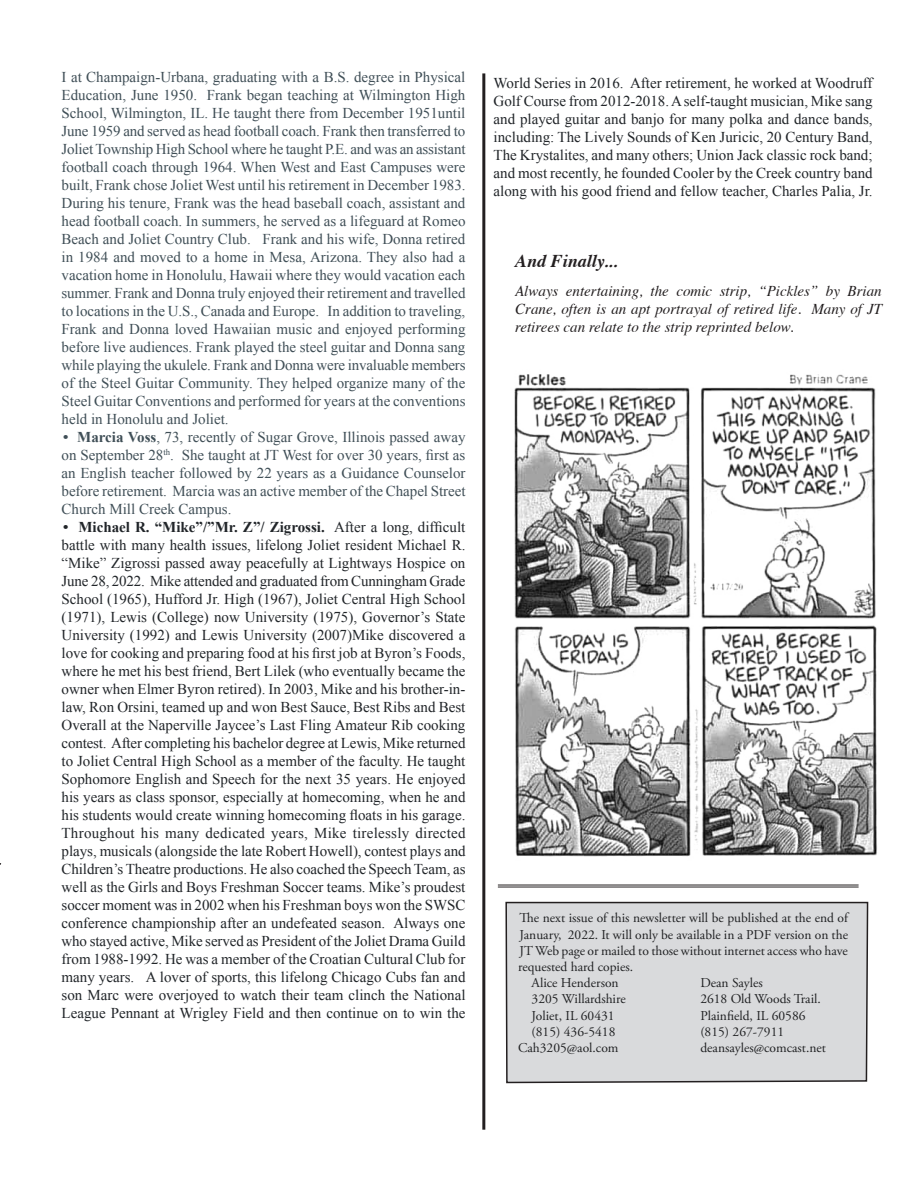
<style>
.page{position:relative;width:918px;height:1188px;background:#fff}
.page>*{position:absolute;margin:0;border:0;box-sizing:border-box;transform-origin:0 0}
.t1{font:italic 700 18px "Times";color:#231f20}
.t2{font:15px/18px "Times New Roman";color:#212529;text-align:justify}
.t3{font:15px/18px "Times New Roman";color:#404f57;text-align:justify}
.t4{font:italic 15px/18px "Times";color:#231f20;text-align:justify}
.t5{font:13.5px "Adobe Garamond Pro";color:#231f20}
.s1{font-weight:700}
</style>
<div class="page">
<div style="left:505px;top:901px;width:364px;height:183px;background:#d9dadc"></div>
<hr style="left:498px;top:885px;width:361px;height:1px;background:#231f20">
<hr style="left:498px;top:887px;width:361px;height:1px;background:#231f20">
<hr style="left:482px;top:73px;width:3px;height:1057px;background:#231f20">
<img style="left:514px;top:374px;width:363px;height:483px">
<p class="t3" style="left:62px;top:67px;width:406px">I at Champaign-Urbana, graduating with a B.S. degree in Physical Education, June 1950. Frank began teaching at Wilmington High School, Wilmington, IL. He taught there from December 1951until June 1959 and served as head football coach. Frank then transferred to Joliet Township High School where he taught P.E. and was an assistant football coach through 1964. When West and East Campuses were built, Frank chose Joliet West until his retirement in December 1983.<br>During his tenure, Frank was the head baseball coach, assistant and head football coach. In summers, he served as a lifeguard at Romeo Beach and Joliet Country Club. Frank and his wife, Donna retired in 1984 and moved to a home in Mesa, Arizona. They also had a vacation home in Honolulu, Hawaii where they would vacation each summer. Frank and Donna truly enjoyed their retirement and travelled to locations in the U.S., Canada and Europe. In addition to traveling, Frank and Donna loved Hawaiian music and enjoyed performing before live audiences. Frank played the steel guitar and Donna sang while playing the ukulele. Frank and Donna were invaluable members of the Steel Guitar Community. They helped organize many of the Steel Guitar Conventions and performed for years at the conventions held in Honolulu and Joliet.</p>
<p class="t3" style="left:62px;top:427px;width:405px"><span class="s1">• Marcia Voss</span>, 73, recently of Sugar Grove, Illinois passed away on September 28<sup>th</sup>. She taught at JT West for over 30 years, first as an English teacher followed by 22 years as a Guidance Counselor before retirement. Marcia was an active member of the Chapel Street Church Mill Creek Campus.</p>
<p class="t2" style="left:62px;top:517px;width:406px"><span class="s1">• Michael R. “Mike”/”Mr. Z”/ Zigrossi.</span> After a long, difficult battle with many health issues, lifelong Joliet resident Michael R. “Mike” Zigrossi passed away peacefully at Lightways Hospice on June 28, 2022. Mike attended and graduated from Cunningham Grade School (1965), Hufford Jr. High (1967), Joliet Central High School (1971), Lewis (College) now University (1975), Governor’s State University (1992) and Lewis University (2007)Mike discovered a love for cooking and preparing food at his first job at Byron’s Foods, where he met his best friend, Bert Lilek (who eventually became the owner when Elmer Byron retired). In 2003, Mike and his brother-in&shy;law, Ron Orsini, teamed up and won Best Sauce, Best Ribs and Best Overall at the Naperville Jaycee’s Last Fling Amateur Rib cooking contest. After completing his bachelor degree at Lewis, Mike returned to Joliet Central High School as a member of the faculty. He taught Sophomore English and Speech for the next 35 years. He enjoyed his years as class sponsor, especially at homecoming, when he and his students would create winning homecoming floats in his garage.<br>Throughout his many dedicated years, Mike tirelessly directed plays, musicals (alongside the late Robert Howell), contest plays and Children’s Theatre productions. He also coached the Speech Team, as well as the Girls and Boys Freshman Soccer teams. Mike’s proudest soccer moment was in 2002 when his Freshman boys won the SWSC conference championship after an undefeated season. Always one who stayed active, Mike served as President of the Joliet Drama Guild from 1988-1992. He was a member of the Croatian Cultural Club for many years. A lover of sports, this lifelong Chicago Cubs fan and son Marc were overjoyed to watch their team clinch the National League Pennant at Wrigley Field and then continue on to win the</p>
<p class="t2" style="left:494px;top:74px;width:381px">World Series in 2016. After retirement, he worked at Woodruff Golf Course from 2012-2018. A self-taught musician, Mike sang and played guitar and banjo for many polka and dance bands, including: The Lively Sounds of Ken Juricic, 20 Century Band, The Krystalites, and many others; Union Jack classic rock band; and most recently, he founded Cooler by the Creek country band along with his good friend and fellow teacher, Charles Palia, Jr.</p>
<p class="t1" style="left:515px;top:244px;width:104px">And Finally...</p>
<p class="t4" style="left:515px;top:281px;width:368px">Always entertaining, the comic strip, “Pickles” by Brian Crane, often is an apt portrayal of retired life. Many of JT retirees can relate to the strip reprinted below.</p>
<p class="t5" style="left:520px;top:910px;width:330px">The next issue of this newsletter will be published at the end of</p>
<p class="t5" style="left:520px;top:926px;width:330px">January, 2022. It will only be available in a PDF version on the</p>
<p class="t5" style="left:520px;top:942px;width:330px">JT Web page or mailed to those without internet access who have</p>
<p class="t5" style="left:518px;top:959px;width:117px">requested hard copies.</p>
<p class="t5" style="left:532px;top:975px;width:89px">Alice Henderson</p>
<p class="t5" style="left:700px;top:975px;width:64px">Dean Sayles</p>
<p class="t5" style="left:532px;top:991px;width:96px">3205 Willardshire</p>
<p class="t5" style="left:700px;top:991px;width:122px">2618 Old Woods Trail.</p>
<p class="t5" style="left:532px;top:1007px;width:85px">Joliet, IL 60431</p>
<p class="t5" style="left:700px;top:1007px;width:107px">Plainfield, IL 60586</p>
<p class="t5" style="left:532px;top:1023px;width:85px">(815) 436-5418</p>
<p class="t5" style="left:700px;top:1023px;width:85px">(815) 267-7911</p>
<p class="t5" style="left:518px;top:1040px;width:102px">Cah3205@aol.com</p>
<p class="t5" style="left:700px;top:1040px;width:127px">deansayles@comcast.net</p>
</div>
